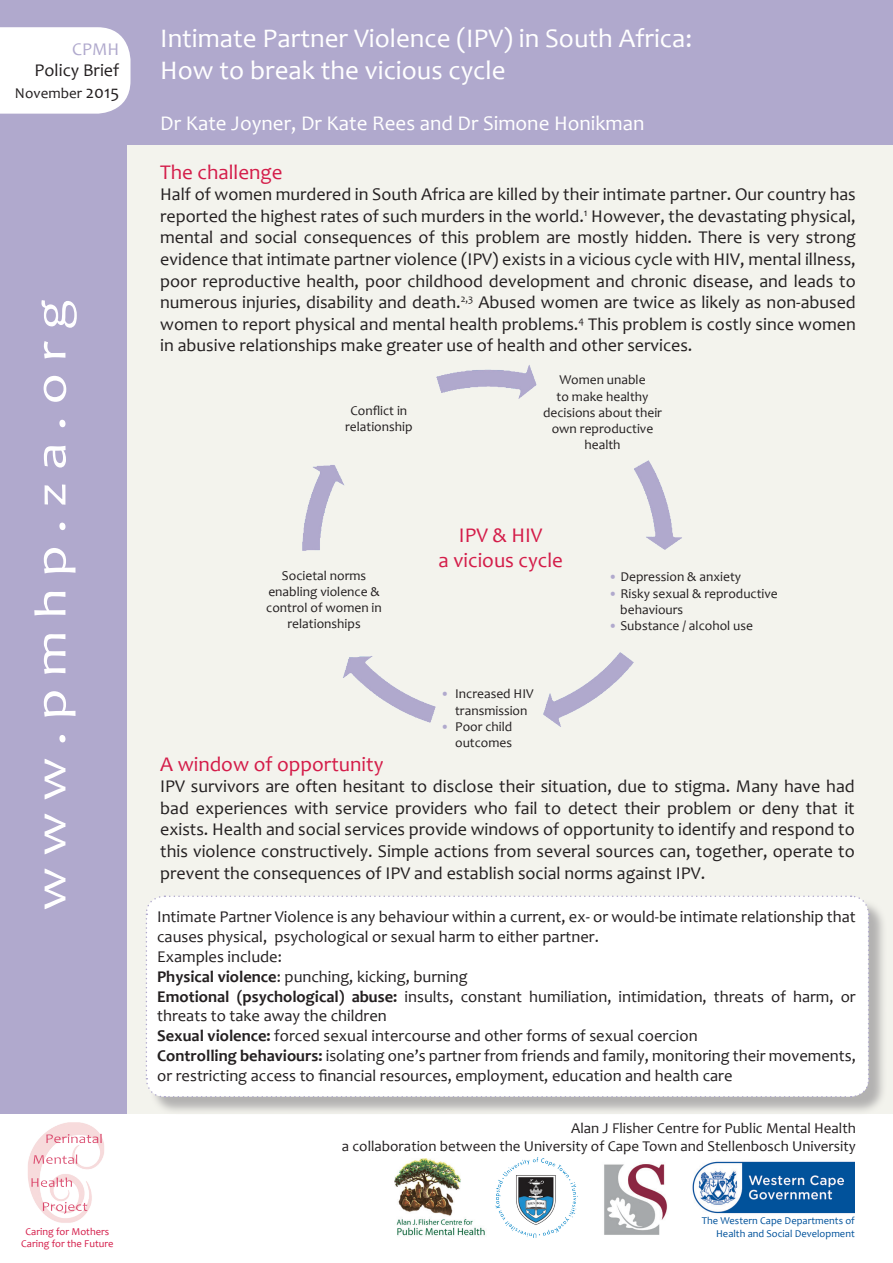
<style>
.page{position:relative;width:893px;height:1263px;background:#fff}
.page>*{position:absolute;margin:0;border:0;box-sizing:border-box;transform-origin:0 0}
.t1{font:45px "Candara";letter-spacing:.21em;color:#fff;scale:1.25 1}
.t2{font:27px/32.4px "Candara";color:#fff}
.t3{font:21px/25.2px "Candara";color:#d41c49;text-align:center}
.t4{font:21px "Candara";color:#fff}
.t5{font:18px/21.6px "Candara";color:#231f20;text-align:justify}
.t6{font:18px "Candara";color:#b0a9cd}
.t7{font:16.5px/19.8px "Candara";color:#231f20}
.t8{font:15px/18px "Candara";color:#231f20;text-align:right}
.t9{font:13.5px/16.2px "Candara";color:#231f20;text-align:center}
.t10{font:10.5px/12.6px "Candara";color:#01529b;text-align:right}
.t11{font:10.5px/12.6px "Candara";color:#d41c49;text-align:center}
.s1{font-size:18px}
.s2{color:#b0a9cd}
.s3{font-weight:700}
</style>
<div class="page">
<div style="left:0;top:86px;width:893px;height:1028px;background:#f3f3ed"></div>
<img style="left:302px;top:365px;width:380px;height:362px">
<div style="left:0;top:0;width:893px;height:145px;background:#b0a9cd"></div>
<div style="left:0;top:1px;width:126px;height:1113px;background:#b0a9cd"></div>
<div style="left:148px;top:898px;width:739px;height:217px;background:#9e9d9e;opacity:.75"></div>
<div style="left:145px;top:895px;width:725px;height:203px;background:#fff"></div>
<div style="left:0;top:27px;width:131px;height:87px;background:#fff"></div>
<img style="left:28px;top:1122px;width:76px;height:101px">
<img style="left:604px;top:1164px;width:64px;height:71px">
<img style="left:495px;top:1157px;width:83px;height:81px">
<img style="left:395px;top:1158px;width:90px;height:78px">
<img style="left:692px;top:1161px;width:163px;height:53px">
<p class="t6" style="left:72px;top:38px;width:48px">CPMH</p>
<p class="t5" style="left:35px;top:59px;width:86px">Policy Brief</p>
<p class="t8" style="left:15px;top:84px;width:106px">November <span class="s1">2015</span></p>
<h1 class="t1" style="left:23px;top:910px;width:490px;rotate:-90deg">www.pmhp.za.org</h1>
<p class="t11" style="left:21px;top:1225px;width:94px">Caring for Mothers<br>Caring for the Future</p>
<h2 class="t2" style="left:160px;top:22px;width:533px">Intimate Partner Violence (IPV) in South Africa:<br>How to break the vicious cycle</h2>
<p class="t4" style="left:160px;top:110px;width:486px">Dr Kate Joyner, Dr Kate Rees and Dr Simone Honikman</p>
<p class="t3" style="left:160px;top:159px;width:124px">The challenge</p>
<p class="t5" style="left:160px;top:183px;width:697px">Half of women murdered in South Africa are killed by their intimate partner. Our country has reported the highest rates of such murders in the world.<sup>1</sup> However, the devastating physical, mental and social consequences of this problem are mostly hidden. There is very strong evidence that intimate partner violence (IPV) exists in a vicious cycle with HIV, mental illness, poor reproductive health, poor childhood development and chronic disease, and leads to numerous injuries, disability and death.<sup>2,3</sup> Abused women are twice as likely as non-abused women to report physical and mental health problems.<sup>4</sup> This problem is costly since women in abusive relationships make greater use of health and other services.</p>
<p class="t9" style="left:345px;top:402px;width:69px">Conflict in relationship</p>
<p class="t9" style="left:543px;top:372px;width:120px">Women unable<br>to make healthy decisions about their own reproductive health</p>
<p class="t9" style="left:266px;top:567px;width:117px">Societal norms enabling violence &amp; control of women in relationships</p>
<p class="t3" style="left:439px;top:522px;width:126px">IPV &amp; HIV<br>a vicious cycle</p>
<p class="t9" style="left:455px;top:686px;width:80px;text-align:left;text-indent:-15px"><span class="s2">•</span> Increased HIV transmission</p>
<p class="t9" style="left:440px;top:718px;width:73px;text-align:right"><span class="s2">•</span> Poor child outcomes</p>
<p class="t9" style="left:609px;top:569px;width:134px"><span class="s2">•</span> Depression &amp; anxiety</p>
<p class="t9" style="left:620px;top:585px;width:159px;text-align:left;text-indent:-12px"><span class="s2">•</span> Risky sexual &amp; reproductive behaviours</p>
<p class="t9" style="left:609px;top:617px;width:146px"><span class="s2">•</span> Substance / alcohol use</p>
<p class="t3" style="left:160px;top:751px;width:225px">A window of opportunity</p>
<p class="t5" style="left:160px;top:775px;width:696px">IPV survivors are often hesitant to disclose their situation, due to stigma. Many have had bad experiences with service providers who fail to detect their problem or deny that it exists. Health and social services provide windows of opportunity to identify and respond to this violence constructively. Simple actions from several sources can, together, operate to prevent the consequences of IPV and establish social norms against IPV.</p>
<p class="t7" style="left:157px;top:907px;width:700px">Intimate Partner Violence is any behaviour within a current, ex- or would-be intimate relationship that causes physical, psychological or sexual harm to either partner.<br>Examples include:<br><span class="s3">Physical violence</span>: punching, kicking, burning<br><span class="s3">Emotional (psychological) abuse:</span> insults, constant humiliation, intimidation, threats of harm, or threats to take away the children<br><span class="s3">Sexual violence:</span> forced sexual intercourse and other forms of sexual coercion<br><span class="s3">Controlling behaviours:</span> isolating one’s partner from friends and family, monitoring their movements, or restricting access to financial resources, employment, education and health care</p>
<p class="t8" style="left:342px;top:1118px;width:515px">Alan J Flisher Centre for Public Mental Health<br>a collaboration between the University of Cape Town and Stellenbosch University</p>
<p class="t10" style="left:702px;top:1214px;width:154px">The Western Cape Departments of<br>Health and Social Development</p>
</div>
